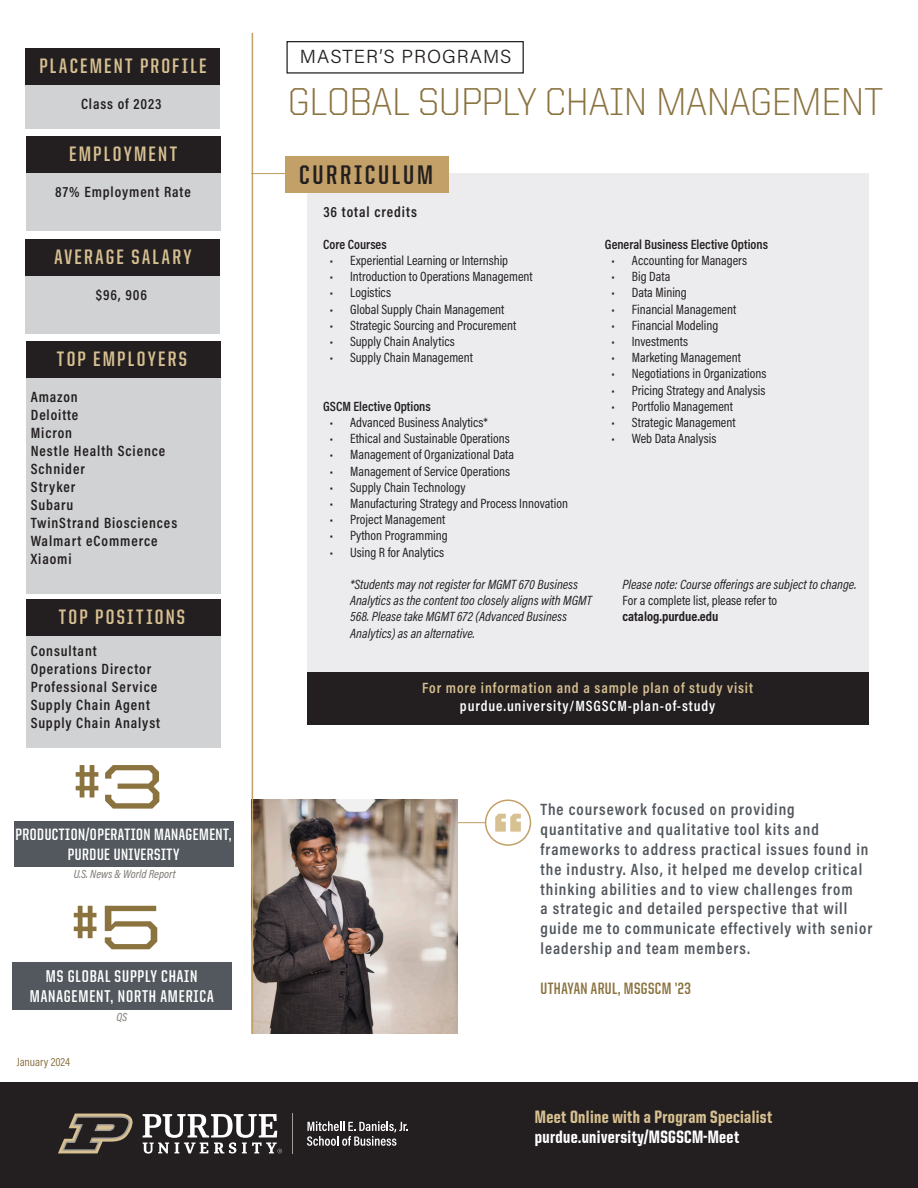
<style>
.page{position:relative;width:918px;height:1188px;background:#fff}
.page>*{position:absolute;margin:0;border:0;box-sizing:border-box;transform-origin:0 0}
.t1{font:700 63.15px "United Sans Cond";color:#8b7340}
.t2{font:300 39px "United Sans Reg";letter-spacing:-.01em;color:#8b7340}
.t3{font:700 27px "United Sans Cond";letter-spacing:.1em;color:#231f20}
.t4{font:700 21px "United Sans Cond";letter-spacing:.11em;color:#d7c091}
.t5{font:300 18.9px "Acumin Pro";letter-spacing:.05em;color:#231f20}
.t6{font:800 18px "United Sans Cond";letter-spacing:.02em;color:#d7c091}
.t7{font:800 18px "United Sans Cond";letter-spacing:.02em;color:#fff}
.t8{font:700 17.1px/20.5px "United Sans Cond";letter-spacing:.05em;color:#fff;text-align:center}
.t9{font:600 16.5px/19.8px "Acumin Pro Cond";letter-spacing:.06em;color:#52585e}
.t10{font:700 16.5px/19.8px "United Sans Cond";letter-spacing:.03em;color:#fff;text-align:center}
.t11{font:700 16.5px "United Sans Cond";letter-spacing:.025em;color:#8b7340}
.t12{font:600 15px "Acumin Pro Cond";letter-spacing:.06em;color:#231f20}
.t13{font:600 15px/18px "Acumin Pro Cond";letter-spacing:.06em;color:#d7c091;text-align:center}
.t14{font:13.5px/16.2px "Acumin Pro Cond";color:#231f20}
.t15{font:italic 13.5px/16.2px "Acumin Pro Cond";color:#231f20}
.t16{font:600 13.5px "Acumin Pro Cond";color:#231f20}
.t17{font:12px "Acumin Pro Cond";color:#8b7345}
.t18{font:italic 11.85px "Acumin Pro Cond";color:#7a756f}
.s1{font-family:"United Sans Ext";font-weight:500}
.s2{font-weight:700}
.s3{color:#fff}
.s4{color:#947038}
</style>
<div class="page">
<hr style="left:445px;top:822px;width:66px;height:1px;background:#c3a068">
<div style="left:307px;top:173px;width:562px;height:500px;background:#ececee"></div>
<div style="left:0;top:1082px;width:918px;height:106px;background:#231f20"></div>
<div style="left:285px;top:156px;width:163px;height:37px;background:#c3a068"></div>
<hr style="left:251px;top:173px;width:66px;height:1px;background:#c3a068">
<div style="left:307px;top:672px;width:562px;height:53px;background:#231f20"></div>
<img style="left:253px;top:799px;width:204px;height:235px">
<div style="left:486px;top:800px;width:44px;height:45px;background:#fff;border-radius:50%"></div>
<div style="left:485px;top:799px;width:46px;height:47px;border:2px solid #c3a068;border-radius:50%"></div>
<svg style="left:495px;top:814px;width:26px;height:18px"></svg>
<hr style="left:252px;top:33px;width:1px;height:1001px;background:#c3a068">
<div style="left:12px;top:962px;width:220px;height:47px;background:#52585e"></div>
<div style="left:14px;top:821px;width:219px;height:46px;background:#52585e"></div>
<svg style="left:307px;top:1121px;width:101px;height:25px"></svg>
<hr style="left:292px;top:1114px;width:1px;height:40px;background:#a19d97">
<svg style="left:58px;top:1114px;width:75px;height:39px"></svg>
<svg style="left:143px;top:1114px;width:139px;height:40px"></svg>
<div style="left:286px;top:41px;width:238px;height:33px;border:1px solid #231f20"></div>
<div style="left:26px;top:84px;width:194px;height:45px;background:#d1d2d4"></div>
<div style="left:26px;top:275px;width:194px;height:59px;background:#d1d2d4"></div>
<div style="left:26px;top:172px;width:194px;height:59px;background:#d1d2d4"></div>
<div style="left:26px;top:377px;width:194px;height:216px;background:#d1d2d4"></div>
<div style="left:26px;top:635px;width:194px;height:112px;background:#d1d2d4"></div>
<div style="left:26px;top:48px;width:194px;height:36px;background:#231f20"></div>
<div style="left:26px;top:239px;width:194px;height:37px;background:#231f20"></div>
<div style="left:26px;top:136px;width:194px;height:37px;background:#231f20"></div>
<div style="left:26px;top:341px;width:194px;height:37px;background:#231f20"></div>
<div style="left:26px;top:599px;width:194px;height:37px;background:#231f20"></div>
<h2 class="t4" style="left:39px;top:55px;width:169px">PLACEMENT PROFILE</h2>
<p class="t12" style="left:81px;top:94px;width:82px">Class of 2023</p>
<h2 class="t4" style="left:69px;top:143px;width:109px">EMPLOYMENT</h2>
<p class="t12" style="left:55px;top:182px;width:137px">87% Employment Rate</p>
<h2 class="t4" style="left:55px;top:246px;width:138px">AVERAGE SALARY</h2>
<p class="t12" style="left:96px;top:285px;width:53px">$96, 906</p>
<h2 class="t4" style="left:57px;top:348px;width:132px">TOP EMPLOYERS</h2>
<p class="t12" style="left:31px;top:387px;width:49px">Amazon</p>
<p class="t12" style="left:31px;top:405px;width:49px">Deloitte</p>
<p class="t12" style="left:31px;top:423px;width:43px">Micron</p>
<p class="t12" style="left:31px;top:441px;width:136px">Nestle Health Science</p>
<p class="t12" style="left:31px;top:459px;width:56px">Schnider</p>
<p class="t12" style="left:31px;top:477px;width:46px">Stryker</p>
<p class="t12" style="left:31px;top:495px;width:44px">Subaru</p>
<p class="t12" style="left:31px;top:513px;width:148px">TwinStrand Biosciences</p>
<p class="t12" style="left:31px;top:531px;width:128px">Walmart eCommerce</p>
<p class="t12" style="left:31px;top:549px;width:42px">Xiaomi</p>
<h2 class="t4" style="left:59px;top:606px;width:128px">TOP POSITIONS</h2>
<p class="t12" style="left:31px;top:641px;width:68px">Consultant</p>
<p class="t12" style="left:31px;top:659px;width:122px">Operations Director</p>
<p class="t12" style="left:31px;top:677px;width:128px">Professional Service</p>
<p class="t12" style="left:31px;top:695px;width:121px">Supply Chain Agent</p>
<p class="t12" style="left:31px;top:713px;width:131px">Supply Chain Analyst</p>
<p class="t1" style="left:74px;top:754px;width:93px">#<span class="s1">3</span></p>
<p class="t10" style="left:16px;top:825px;width:217px">PRODUCTION/OPERATION MANAGEMENT,<br>PURDUE UNIVERSITY</p>
<p class="t18" style="left:74px;top:866px;width:103px">U.S. News &amp; World Report</p>
<p class="t1" style="left:72px;top:895px;width:92px">#<span class="s1">5</span></p>
<p class="t8" style="left:30px;top:965px;width:185px">MS GLOBAL SUPPLY CHAIN<br>MANAGEMENT, NORTH AMERICA</p>
<p class="t17" style="left:17px;top:1054px;width:55px">January 2024</p>
<p class="t18" style="left:116px;top:1009px;width:12px">QS</p>
<h3 class="t5" style="left:300px;top:44px;width:213px">MASTER’S PROGRAMS</h3>
<h2 class="t2" style="left:288px;top:82px;width:597px">GLOBAL SUPPLY CHAIN MANAGEMENT</h2>
<h2 class="t3" style="left:299px;top:161px;width:135px">CURRICULUM</h2>
<p class="t12" style="left:323px;top:202px;width:95px">36 total credits</p>
<h3 class="t16" style="left:323px;top:235px;width:65px">Core Courses</h3>
<p class="t14" style="left:330px;top:252px;width:180px">• Experiential Learning or Internship</p>
<p class="t14" style="left:330px;top:268px;width:204px">• Introduction to Operations Management</p>
<p class="t14" style="left:330px;top:284px;width:63px">• Logistics</p>
<p class="t14" style="left:330px;top:301px;width:176px">• Global Supply Chain Management</p>
<p class="t14" style="left:330px;top:317px;width:188px">• Strategic Sourcing and Procurement</p>
<p class="t14" style="left:330px;top:333px;width:126px">• Supply Chain Analytics</p>
<p class="t14" style="left:330px;top:349px;width:145px">• Supply Chain Management</p>
<h3 class="t16" style="left:323px;top:397px;width:109px">GSCM Elective Options</h3>
<p class="t14" style="left:330px;top:414px;width:160px">• Advanced Business Analytics*</p>
<p class="t14" style="left:330px;top:430px;width:181px">• Ethical and Sustainable Operations</p>
<p class="t14" style="left:330px;top:446px;width:186px">• Management of Organizational Data</p>
<p class="t14" style="left:330px;top:463px;width:182px">• Management of Service Operations</p>
<p class="t14" style="left:330px;top:479px;width:137px">• Supply Chain Technology</p>
<p class="t14" style="left:330px;top:495px;width:240px">• Manufacturing Strategy and Process Innovation</p>
<p class="t14" style="left:330px;top:511px;width:117px">• Project Management</p>
<p class="t14" style="left:330px;top:527px;width:119px">• Python Programming</p>
<p class="t14" style="left:330px;top:544px;width:116px">• Using R for Analytics</p>
<p class="t15" style="left:350px;top:576px;width:243px">*Students may not register for MGMT 670 Business Analytics as the content too closely aligns with MGMT 568. Please take MGMT 672 (Advanced Business Analytics) as an alternative.</p>
<h3 class="t16" style="left:605px;top:235px;width:165px">General Business Elective Options</h3>
<p class="t14" style="left:612px;top:252px;width:137px">• Accounting for Managers</p>
<p class="t14" style="left:612px;top:268px;width:60px">• Big Data</p>
<p class="t14" style="left:612px;top:284px;width:77px">• Data Mining</p>
<p class="t14" style="left:612px;top:301px;width:126px">• Financial Management</p>
<p class="t14" style="left:612px;top:317px;width:108px">• Financial Modeling</p>
<p class="t14" style="left:612px;top:333px;width:78px">• Investments</p>
<p class="t14" style="left:612px;top:349px;width:131px">• Marketing Management</p>
<p class="t14" style="left:612px;top:365px;width:156px">• Negotiations in Organizations</p>
<p class="t14" style="left:612px;top:382px;width:155px">• Pricing Strategy and Analysis</p>
<p class="t14" style="left:612px;top:398px;width:123px">• Portfolio Management</p>
<p class="t14" style="left:612px;top:414px;width:126px">• Strategic Management</p>
<p class="t14" style="left:612px;top:430px;width:106px">• Web Data Analysis</p>
<p class="t15" style="left:623px;top:576px;width:235px">Please note: Course offerings are subject to change.</p>
<p class="t14" style="left:623px;top:592px;width:156px">For a complete list, please refer to <span class="s2">catalog.purdue.edu</span></p>
<p class="t13" style="left:422px;top:679px;width:333px">For more information and a sample plan of study visit <span class="s3">purdue.university/MSGSCM-plan-of-study</span></p>
<p class="t9" style="left:541px;top:799px;width:333px">The coursework focused on providing quantitative and qualitative tool kits and frameworks to address practical issues found in the industry. Also, it helped me develop critical thinking abilities and to view challenges from<br>a strategic and detailed perspective that will guide me to communicate effectively with senior leadership and team members.</p>
<p class="t11" style="left:541px;top:979px;width:152px">UTHAYAN ARUL, MSGSCM <span class="s4">’</span>23</p>
<p class="t6" style="left:535px;top:1107px;width:239px">Meet Online with a Program Specialist</p>
<h3 class="t7" style="left:535px;top:1128px;width:206px">purdue.university/MSGSCM-Meet</h3>
</div>
